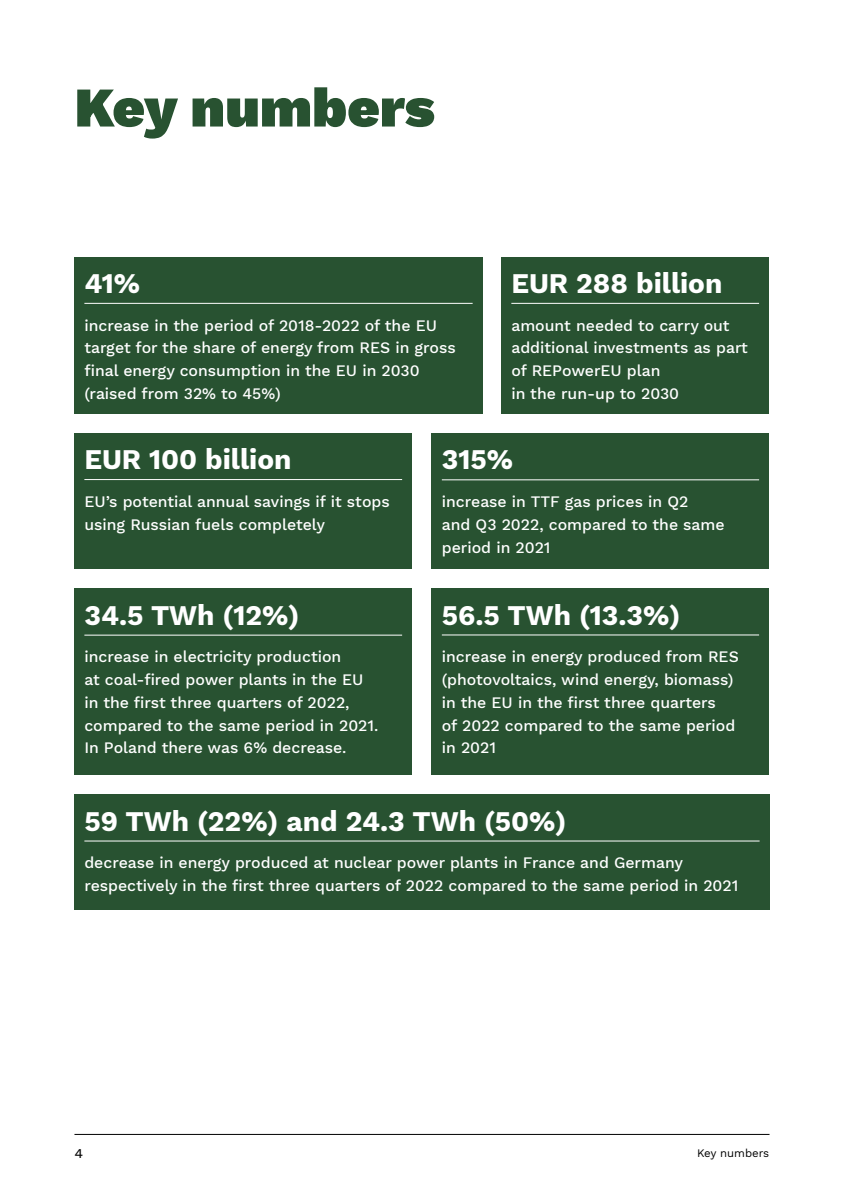
<style>
.page{position:relative;width:844px;height:1191px;background:#fff}
.page>*{position:absolute;margin:0;border:0;box-sizing:border-box;transform-origin:0 0}
.t1{font:900 56px "Work Sans";color:#285231}
.t2{font:700 28px "Work Sans";color:#fff}
.t3{font:500 15.75px/22.8px "Work Sans";color:#fff}
.t4{font:15.75px "Work Sans";color:#000}
.t5{font:11.38px "Work Sans";color:#000}
</style>
<div class="page">
<hr style="left:74px;top:1134px;width:695px;height:1px;background:#000">
<div style="left:74px;top:257px;width:408px;height:156px;background:#285231"></div>
<hr style="left:84px;top:303px;width:388px;height:1px;background:#fff">
<div style="left:74px;top:433px;width:338px;height:136px;background:#285231"></div>
<hr style="left:84px;top:479px;width:318px;height:1px;background:#fff">
<div style="left:74px;top:589px;width:338px;height:186px;background:#285231"></div>
<hr style="left:84px;top:634px;width:318px;height:1px;background:#fff">
<div style="left:432px;top:433px;width:336px;height:136px;background:#285231"></div>
<hr style="left:441px;top:479px;width:317px;height:1px;background:#fff">
<div style="left:432px;top:588px;width:336px;height:187px;background:#285231"></div>
<hr style="left:441px;top:634px;width:317px;height:1px;background:#fff">
<div style="left:74px;top:794px;width:695px;height:116px;background:#285231"></div>
<hr style="left:84px;top:840px;width:675px;height:1px;background:#fff">
<div style="left:501px;top:257px;width:267px;height:156px;background:#285231"></div>
<hr style="left:511px;top:303px;width:247px;height:1px;background:#fff">
<h1 class="t1" style="left:74px;top:65px;width:362px">Key numbers</h1>
<h2 class="t2" style="left:84px;top:262px;width:57px">41%</h2>
<p class="t3" style="left:84px;top:315px;width:373px">increase in the period of 2018-2022 of the EU target for the share of energy from RES in gross final energy consumption in the EU in 2030 (raised from 32% to 45%)</p>
<h2 class="t2" style="left:511px;top:262px;width:212px">EUR 288 billion</h2>
<p class="t3" style="left:511px;top:315px;width:238px">amount needed to carry out additional investments as part of REPowerEU plan<br>in the run-up to 2030</p>
<h2 class="t2" style="left:84px;top:438px;width:209px">EUR 100 billion</h2>
<p class="t3" style="left:84px;top:491px;width:307px">EU’s potential annual savings if it stops using Russian fuels completely</p>
<h2 class="t2" style="left:84px;top:594px;width:216px">34.5 TWh (12%)</h2>
<p class="t3" style="left:84px;top:646px;width:295px">increase in electricity production<br>at coal-fired power plants in the EU in the first three quarters of 2022, compared to the same period in 2021.<br>In Poland there was 6% decrease.</p>
<h2 class="t2" style="left:441px;top:438px;width:73px">315%</h2>
<p class="t3" style="left:441px;top:491px;width:284px">increase in TTF gas prices in Q2<br>and Q3 2022, compared to the same period in 2021</p>
<h2 class="t2" style="left:441px;top:594px;width:240px">56.5 TWh (13.3%)</h2>
<p class="t3" style="left:441px;top:646px;width:298px">increase in energy produced from RES (photovoltaics, wind energy, biomass) in the EU in the first three quarters<br>of 2022 compared to the same period in 2021</p>
<h2 class="t2" style="left:84px;top:800px;width:483px">59 TWh (22%) and 24.3 TWh (50%)</h2>
<p class="t3" style="left:84px;top:852px;width:655px">decrease in energy produced at nuclear power plants in France and Germany respectively in the first three quarters of 2022 compared to the same period in 2021</p>
<p class="t4" style="left:74px;top:1143px;width:10px">4</p>
<p class="t5" style="left:697px;top:1146px;width:74px">Key numbers</p>
</div>
